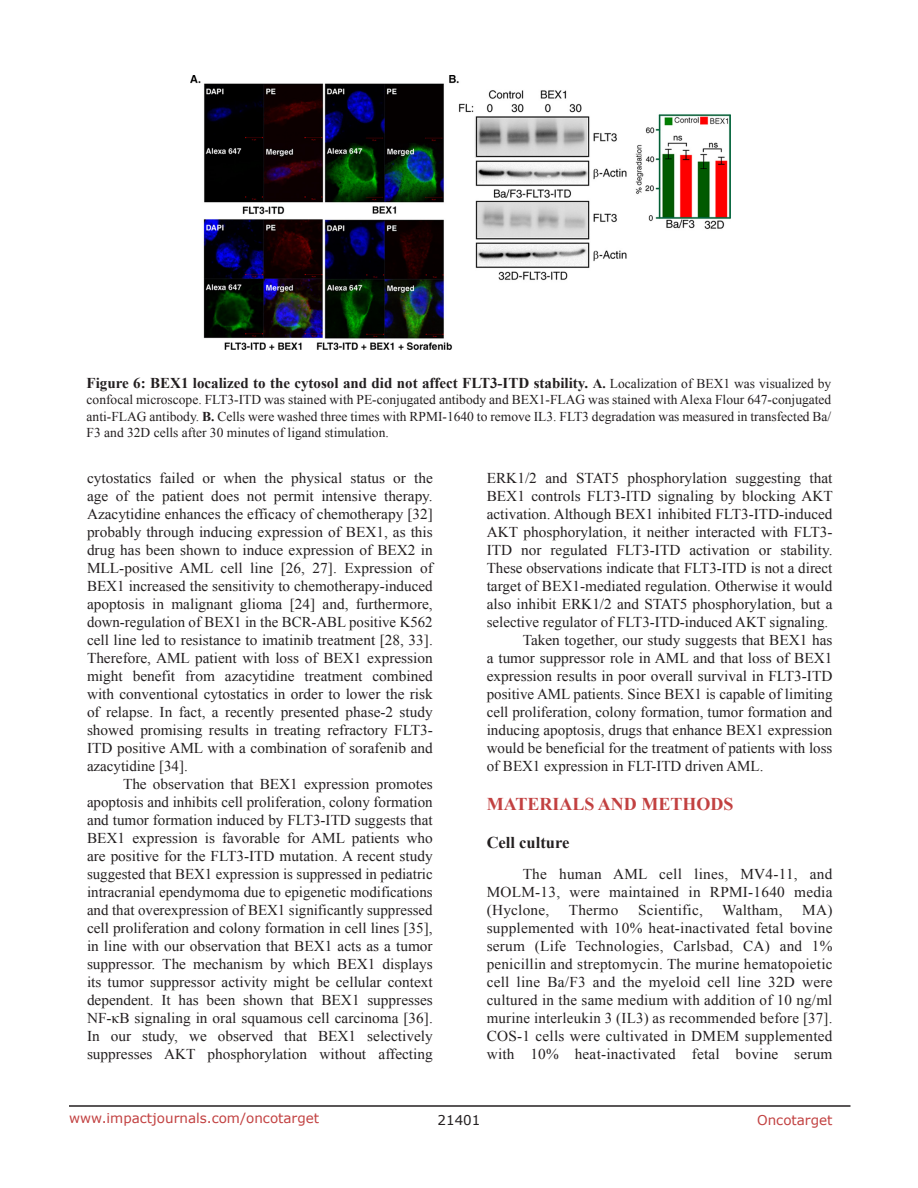
<style>
.page{position:relative;width:918px;height:1188px;background:#fff}
.page>*{position:absolute;margin:0;border:0;box-sizing:border-box;transform-origin:0 0}
.Heading{font:700 18px "Times New Roman";color:#c24141}
.SubHeading_no{font:700 16.5px "Times New Roman";color:#231f20}
.BodyText{font:15px/18px "Times New Roman";color:#231f20;text-align:justify}
.FigureText{font:700 15px "Times New Roman";color:#231f20}
.FigureText-2{font:13.5px/16.2px "Times New Roman";color:#231f20;text-align:justify}
.t1{font:13.5px "Verdana";color:#c24141}
.t2{font:13.5px "Verdana";color:#231f20}
.s1{font-size:13.5px}
.s2{font-weight:400;font-size:13.5px}
.s3{font-weight:700}
</style>
<div class="page">
<hr style="left:69px;top:1105px;width:781px;height:2px;background:#231f20">
<img style="left:190px;top:75px;width:541px;height:275px">
<p class="FigureText" style="left:87px;top:373px;width:746px">Figure 6: BEX1 localized to the cytosol and did not affect FLT3-ITD stability. <span class="s1">A.</span> <span class="s2">Localization of BEX1 was visualized by</span></p>
<p class="FigureText-2" style="left:87px;top:392px;width:746px">confocal microscope. FLT3-ITD was stained with PE-conjugated antibody and BEX1-FLAG was stained with Alexa Flour 647-conjugated anti-FLAG antibody. <span class="s3">B.</span> Cells were washed three times with RPMI-1640 to remove IL3. FLT3 degradation was measured in transfected Ba/ F3 and 32D cells after 30 minutes of ligand stimulation.</p>
<p class="BodyText" style="left:87px;top:469px;width:347px">cytostatics failed or when the physical status or the age of the patient does not permit intensive therapy.<br>Azacytidine enhances the efficacy of chemotherapy [32] probably through inducing expression of BEX1, as this drug has been shown to induce expression of BEX2 in MLL-positive AML cell line [26, 27]. Expression of BEX1 increased the sensitivity to chemotherapy-induced apoptosis in malignant glioma [24] and, furthermore, down-regulation of BEX1 in the BCR-ABL positive K562 cell line led to resistance to imatinib treatment [28, 33].<br>Therefore, AML patient with loss of BEX1 expression might benefit from azacytidine treatment combined with conventional cytostatics in order to lower the risk of relapse. In fact, a recently presented phase-2 study showed promising results in treating refractory FLT3- ITD positive AML with a combination of sorafenib and azacytidine [34].</p>
<p class="BodyText" style="left:87px;top:775px;width:347px;text-indent:36px">The observation that BEX1 expression promotes apoptosis and inhibits cell proliferation, colony formation and tumor formation induced by FLT3-ITD suggests that BEX1 expression is favorable for AML patients who are positive for the FLT3-ITD mutation. A recent study suggested that BEX1 expression is suppressed in pediatric intracranial ependymoma due to epigenetic modifications and that overexpression of BEX1 significantly suppressed cell proliferation and colony formation in cell lines [35], in line with our observation that BEX1 acts as a tumor suppressor. The mechanism by which BEX1 displays its tumor suppressor activity might be cellular context dependent. It has been shown that BEX1 suppresses NF-κB signaling in oral squamous cell carcinoma [36].<br>In our study, we observed that BEX1 selectively suppresses AKT phosphorylation without affecting</p>
<p class="BodyText" style="left:487px;top:469px;width:348px">ERK1/2 and STAT5 phosphorylation suggesting that BEX1 controls FLT3-ITD signaling by blocking AKT activation. Although BEX1 inhibited FLT3-ITD-induced AKT phosphorylation, it neither interacted with FLT3- ITD nor regulated FLT3-ITD activation or stability.<br>These observations indicate that FLT3-ITD is not a direct target of BEX1-mediated regulation. Otherwise it would also inhibit ERK1/2 and STAT5 phosphorylation, but a selective regulator of FLT3-ITD-induced AKT signaling.</p>
<p class="BodyText" style="left:487px;top:631px;width:347px;text-indent:36px">Taken together, our study suggests that BEX1 has a tumor suppressor role in AML and that loss of BEX1 expression results in poor overall survival in FLT3-ITD positive AML patients. Since BEX1 is capable of limiting cell proliferation, colony formation, tumor formation and inducing apoptosis, drugs that enhance BEX1 expression would be beneficial for the treatment of patients with loss of BEX1 expression in FLT-ITD driven AML.</p>
<p class="Heading" style="left:487px;top:792px;width:248px">MATERIALS AND METHODS</p>
<p class="SubHeading_no" style="left:487px;top:831px;width:84px">Cell culture</p>
<p class="BodyText" style="left:487px;top:865px;width:347px;text-indent:36px">The human AML cell lines, MV4-11, and MOLM-13, were maintained in RPMI-1640 media (Hyclone,</p>
<p class="BodyText" style="left:487px;top:901px;width:347px;text-indent:316px">MA) supplemented with 10% heat-inactivated fetal bovine serum (Life Technologies, Carlsbad, CA) and 1% penicillin and streptomycin. The murine hematopoietic cell line Ba/F3 and the myeloid cell line 32D were cultured in the same medium with addition of 10 ng/ml murine interleukin 3 (IL3) as recommended before [37].<br>COS-1 cells were cultivated in DMEM supplemented with 10% heat-inactivated fetal bovine serum</p>
<p class="BodyText" style="left:569px;top:901px;width:51px">Thermo</p>
<p class="BodyText" style="left:638px;top:901px;width:66px">Scientific,</p>
<p class="BodyText" style="left:722px;top:901px;width:62px">Waltham,</p>
<p class="t1" style="left:69px;top:1109px;width:252px">www.impactjournals.com/oncotarget</p>
<p class="t2" style="left:438px;top:1111px;width:44px">21401</p>
<p class="t1" style="left:757px;top:1111px;width:77px">Oncotarget</p>
</div>
